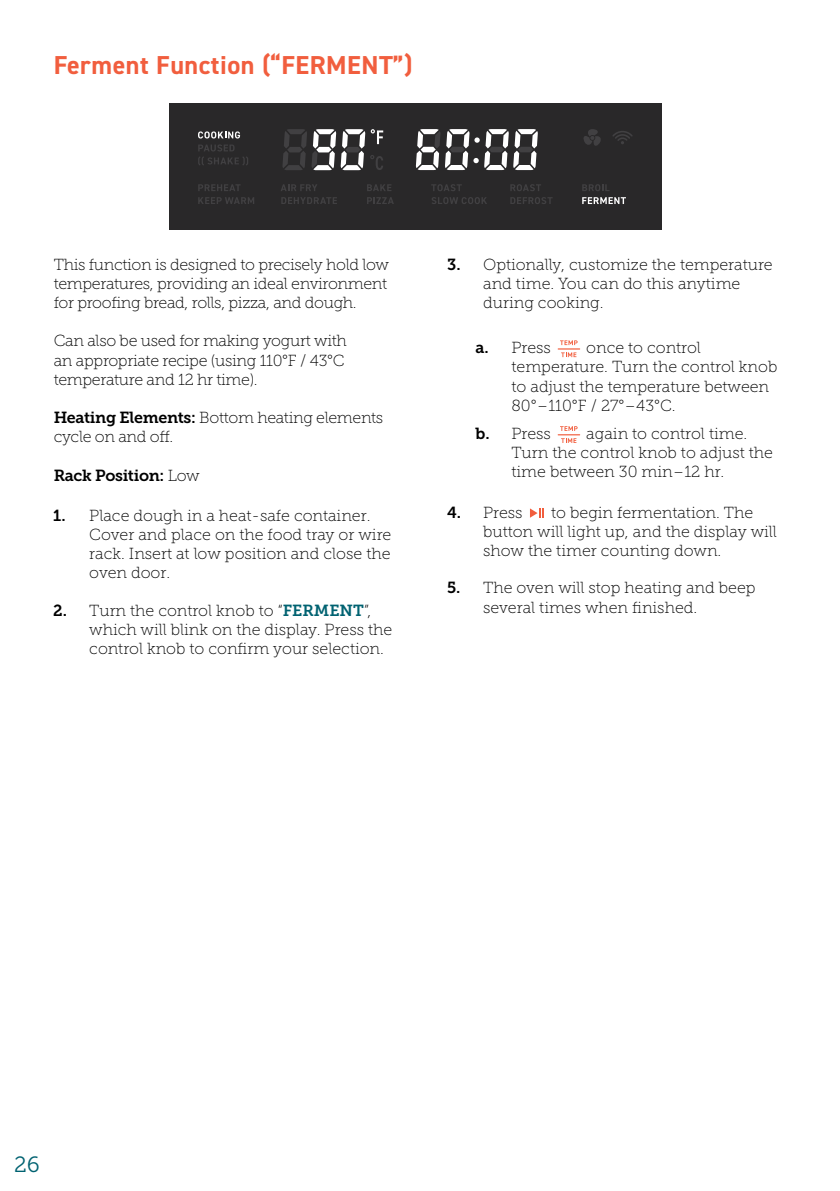
<style>
.page{position:relative;width:840px;height:1191px;background:#fff}
.page>*{position:absolute;margin:0;border:0;box-sizing:border-box;transform-origin:0 0}
.t1{font:700 26px "DIN2014";letter-spacing:.02em;color:#f15e3e}
.t2{font:22px "Museo Slab 300";color:#006271}
.t3{font:16px/19.2px "Museo Slab 100";color:#000}
.t4{font:16px/19.2px "Museo Slab 100";letter-spacing:-.02em;color:#000}
.t5{font:16px "Museo Slab 700";letter-spacing:-.02em;color:#000}
.s1{font-family:"Museo Slab 700"}
.s2{font-family:"Museo Slab 100"}
.s3{font-family:"Museo Slab 700";color:#006271}
</style>
<div class="page">
<svg style="left:530px;top:508px;width:14px;height:10px"></svg>
<svg style="left:557px;top:340px;width:23px;height:17px"></svg>
<svg style="left:557px;top:426px;width:23px;height:17px"></svg>
<div style="left:169px;top:103px;width:492px;height:127px;background:#292829"></div>
<svg style="left:415px;top:129px;width:122px;height:41px"></svg>
<svg style="left:282px;top:129px;width:101px;height:41px"></svg>
<svg style="left:613px;top:131px;width:19px;height:13px"></svg>
<svg style="left:198px;top:131px;width:42px;height:7px"></svg>
<svg style="left:198px;top:184px;width:42px;height:7px"></svg>
<svg style="left:198px;top:197px;width:56px;height:7px"></svg>
<svg style="left:281px;top:184px;width:36px;height:7px"></svg>
<svg style="left:281px;top:197px;width:56px;height:7px"></svg>
<svg style="left:367px;top:184px;width:24px;height:7px"></svg>
<svg style="left:367px;top:197px;width:26px;height:7px"></svg>
<svg style="left:431px;top:184px;width:30px;height:7px"></svg>
<svg style="left:432px;top:197px;width:55px;height:7px"></svg>
<svg style="left:510px;top:184px;width:31px;height:7px"></svg>
<svg style="left:510px;top:197px;width:42px;height:7px"></svg>
<svg style="left:582px;top:184px;width:27px;height:7px"></svg>
<svg style="left:582px;top:197px;width:43px;height:7px"></svg>
<svg style="left:198px;top:144px;width:50px;height:21px"></svg>
<svg style="left:583px;top:129px;width:18px;height:17px"></svg>
<h1 class="t1" style="left:54px;top:48px;width:360px">Ferment Function (“FERMENT”)</h1>
<p class="t4" style="left:54px;top:255px;width:337px">This function is designed to precisely hold low temperatures, providing an ideal environment for proofing bread, rolls, pizza, and dough.</p>
<p class="t4" style="left:54px;top:331px;width:294px">Can also be used for making yogurt with an appropriate recipe (using 110°F / 43°C temperature and 12 hr time).</p>
<p class="t4" style="left:54px;top:408px;width:331px"><span class="s1">Heating Elements:</span> Bottom heating elements cycle on and off.</p>
<p class="t5" style="left:54px;top:466px;width:147px">Rack Position: <span class="s2">Low</span></p>
<p class="t3" style="left:89px;top:506px;width:303px;text-indent:-36px"><span class="s1">1.</span> Place dough in a heat-safe container.<br>Cover and place on the food tray or wire rack. Insert at low position and close the oven door.</p>
<p class="t3" style="left:89px;top:600px;width:304px;text-indent:-36px"><span class="s1">2.</span> Turn the control knob to “<span class="s3">FERMENT</span>”, which will blink on the display. Press the control knob to confirm your selection.</p>
<p class="t3" style="left:483px;top:255px;width:291px;text-indent:-36px"><span class="s1">3.</span> Optionally, customize the temperature and time. You can do this anytime during cooking.</p>
<p class="t3" style="left:511px;top:338px;width:267px;text-indent:75px">once to control temperature. Turn the control knob to adjust the temperature between<br>80°–110°F / 27°–43°C.</p>
<p class="t3" style="left:475px;top:424px;width:77px"><span class="s1">b.</span> Press</p>
<p class="t3" style="left:475px;top:338px;width:77px"><span class="s1">a.</span> Press</p>
<p class="t3" style="left:511px;top:424px;width:263px;text-indent:75px">again to control time.<br>Turn the control knob to adjust the time between 30 min–12 hr.</p>
<p class="t3" style="left:447px;top:503px;width:77px"><span class="s1">4.</span> Press</p>
<p class="t3" style="left:483px;top:503px;width:295px;text-indent:68px">to begin fermentation. The button will light up, and the display will show the timer counting down.</p>
<p class="t3" style="left:483px;top:578px;width:274px;text-indent:-36px"><span class="s1">5.</span> The oven will stop heating and beep several times when finished.</p>
<h2 class="t2" style="left:14px;top:1152px;width:27px">26</h2>
</div>
